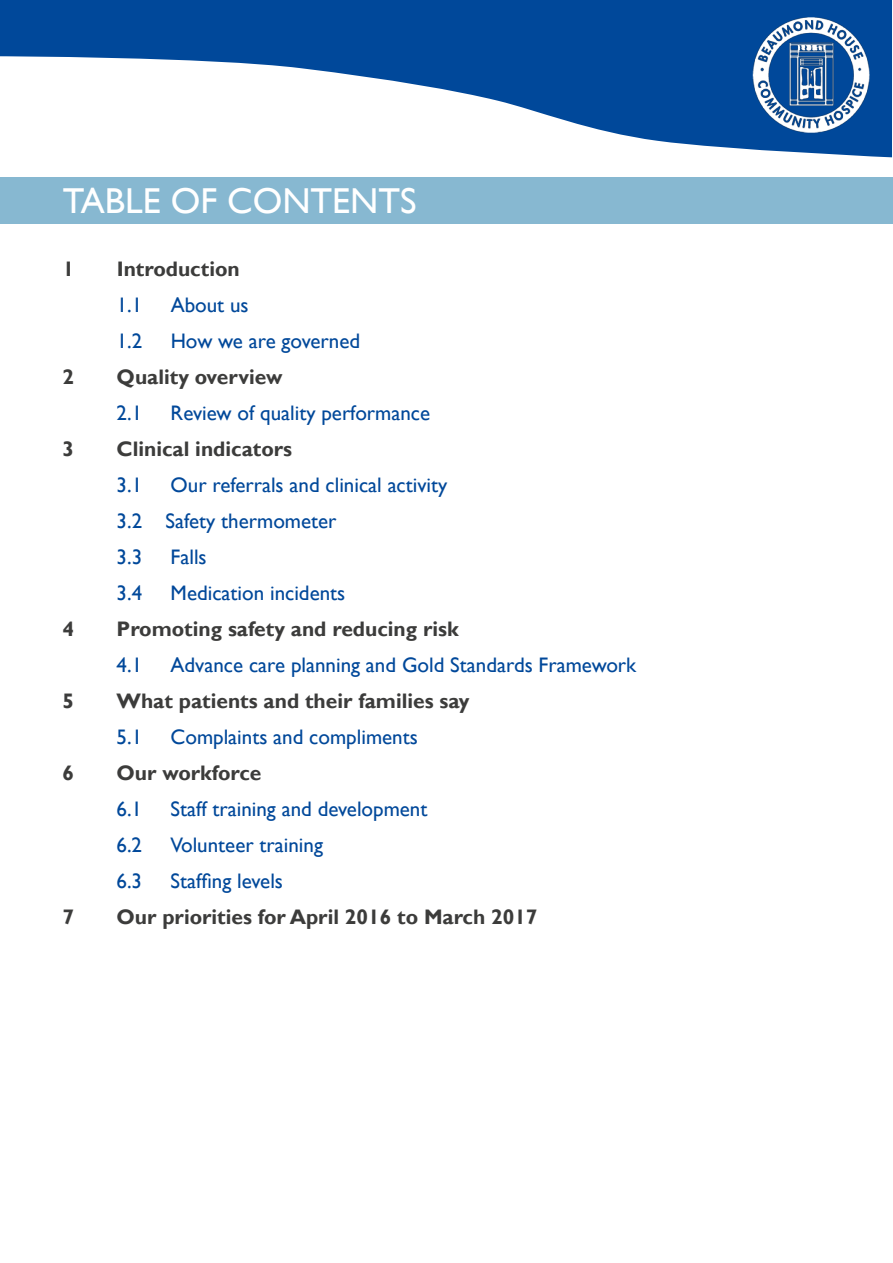
<style>
.page{position:relative;width:893px;height:1263px;background:#fff}
.page>*{position:absolute;margin:0;border:0;box-sizing:border-box;transform-origin:0 0}
.t1{font:36px "Gill Sans";color:#fff}
.t2{font:21px/36px "Gill Sans";color:#00489a}
.t3{font:700 21px "Gill Sans";color:#3c3c3b}
</style>
<div class="page">
<div style="left:1px;top:178px;width:892px;height:46px;background:#87b8d1"></div>
<svg style="left:0;top:0;width:892px;height:157px;fill:#00489a"></svg>
<img style="left:749px;top:11px;width:125px;height:126px">
<h1 class="t1" style="left:63px;top:180px;width:355px">TABLE OF CONTENTS</h1>
<p class="t3" style="left:63px;top:256px;width:13px">1</p>
<p class="t3" style="left:117px;top:256px;width:125px">Introduction</p>
<p class="t2" style="left:117px;top:287px;width:27px">1.1</p>
<p class="t2" style="left:171px;top:287px;width:80px">About us</p>
<p class="t2" style="left:117px;top:323px;width:27px">1.2</p>
<p class="t2" style="left:171px;top:323px;width:191px">How we are governed</p>
<p class="t3" style="left:63px;top:364px;width:13px">2</p>
<p class="t3" style="left:117px;top:364px;width:167px">Quality overview</p>
<p class="t2" style="left:117px;top:395px;width:27px">2.1</p>
<p class="t2" style="left:171px;top:395px;width:261px">Review of quality performance</p>
<p class="t3" style="left:63px;top:436px;width:13px">3</p>
<p class="t3" style="left:117px;top:436px;width:177px">Clinical indicators</p>
<p class="t2" style="left:117px;top:467px;width:27px">3.1</p>
<p class="t2" style="left:117px;top:467px;width:332px;text-indent:54px">Our referrals and clinical activity<br>3.2 Safety thermometer<br>3.3</p>
<p class="t2" style="left:171px;top:539px;width:38px">Falls</p>
<p class="t2" style="left:117px;top:575px;width:27px">3.4</p>
<p class="t2" style="left:171px;top:575px;width:176px">Medication incidents</p>
<p class="t3" style="left:63px;top:616px;width:13px">4</p>
<p class="t3" style="left:117px;top:616px;width:344px">Promoting safety and reducing risk</p>
<p class="t2" style="left:117px;top:647px;width:27px">4.1</p>
<p class="t2" style="left:171px;top:647px;width:467px">Advance care planning and Gold Standards Framework</p>
<p class="t3" style="left:63px;top:688px;width:13px">5</p>
<p class="t3" style="left:117px;top:688px;width:354px">What patients and their families say</p>
<p class="t2" style="left:117px;top:719px;width:27px">5.1</p>
<p class="t2" style="left:171px;top:719px;width:249px">Complaints and compliments</p>
<p class="t3" style="left:63px;top:760px;width:13px">6</p>
<p class="t3" style="left:117px;top:760px;width:146px">Our workforce</p>
<p class="t2" style="left:117px;top:791px;width:27px">6.1</p>
<p class="t2" style="left:171px;top:791px;width:258px">Staff training and development</p>
<p class="t2" style="left:117px;top:827px;width:27px">6.2</p>
<p class="t2" style="left:171px;top:827px;width:154px">Volunteer training</p>
<p class="t2" style="left:117px;top:863px;width:27px">6.3</p>
<p class="t2" style="left:171px;top:863px;width:114px">Staffing levels</p>
<p class="t3" style="left:63px;top:904px;width:13px">7</p>
<p class="t3" style="left:116px;top:904px;width:422px">Our priorities for April 2016 to March 2017</p>
</div>
